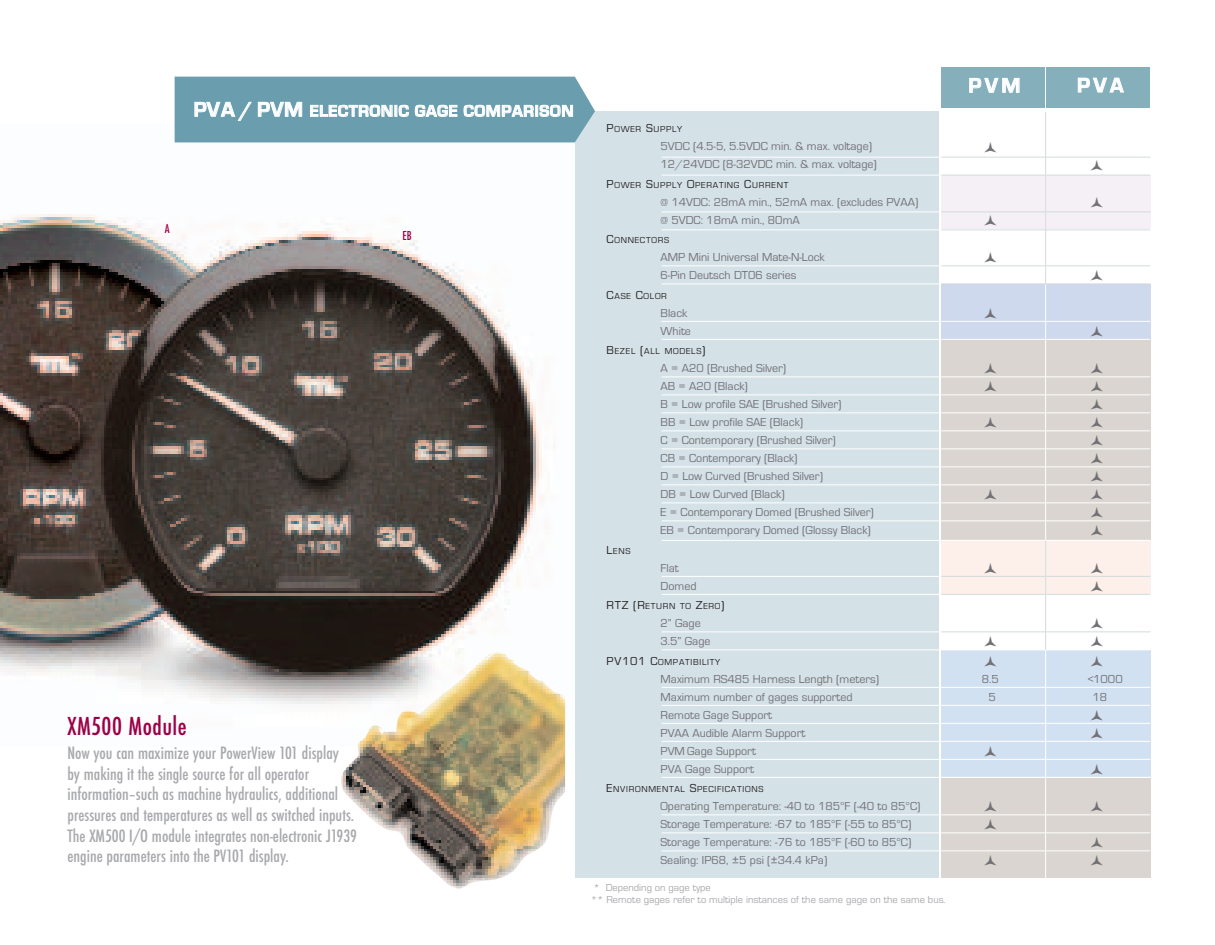
<style>
.page{position:relative;width:1215px;height:945px;background:#fff}
.page>*{position:absolute;margin:0;border:0;box-sizing:border-box;transform-origin:0 0}
.t1{font:500 condensed 24px "Futura";letter-spacing:.02em;color:#9c0148}
.t2{font:700 21px "Eurostile";letter-spacing:.17em;color:#fff}
.t3{font:500 condensed 16.5px/20.7px "Futura";color:#a8a9ad}
.t4{font:700 16.5px "Eurostile";letter-spacing:.04em;color:#fff}
.t5{font:12px/18px "Eurostile";color:#717074}
.t6{font:500 condensed 12px "Futura";color:#9c0148}
.t7{font:10.5px/12.6px "Eurostile";color:#a8a9ad}
.t8{font:9px "Eurostile";letter-spacing:.08em;color:#231f20}
.s1{font-size:21px}
.s2{font-size:12px}
</style>
<div class="page">
<img style="left:0;top:124px;width:575px;height:622px">
<div style="left:575px;top:111px;width:364px;height:767px;background:#d4e1e7"></div>
<div style="left:941px;top:778px;width:209px;height:100px;background:#dad5d0"></div>
<div style="left:941px;top:339px;width:209px;height:201px;background:#dad5d0"></div>
<div style="left:941px;top:650px;width:209px;height:127px;background:#d2e1f1"></div>
<div style="left:941px;top:284px;width:209px;height:55px;background:#ced9ed"></div>
<div style="left:941px;top:541px;width:209px;height:53px;background:#fdf0ea"></div>
<div style="left:941px;top:176px;width:209px;height:53px;background:#f4f0f5"></div>
<div style="left:941px;top:68px;width:103px;height:40px;background:#86afbc"></div>
<hr style="left:662px;top:157px;width:278px;height:1px;background:#fff">
<hr style="left:941px;top:157px;width:209px;height:1px;background:#d3dbda">
<hr style="left:662px;top:175px;width:278px;height:1px;background:#fff">
<hr style="left:941px;top:175px;width:209px;height:1px;background:#d3dbda">
<hr style="left:662px;top:212px;width:278px;height:1px;background:#fff">
<hr style="left:941px;top:211px;width:209px;height:1px;background:#d3dbda">
<hr style="left:662px;top:230px;width:278px;height:1px;background:#fff">
<hr style="left:662px;top:266px;width:278px;height:1px;background:#fff">
<hr style="left:941px;top:265px;width:209px;height:1px;background:#d3dbda">
<hr style="left:662px;top:284px;width:278px;height:1px;background:#fff">
<hr style="left:662px;top:321px;width:278px;height:1px;background:#fff">
<hr style="left:941px;top:321px;width:209px;height:1px;background:#fff">
<hr style="left:662px;top:339px;width:278px;height:1px;background:#fff">
<hr style="left:662px;top:376px;width:278px;height:1px;background:#fff">
<hr style="left:941px;top:376px;width:209px;height:1px;background:#fff">
<hr style="left:662px;top:394px;width:278px;height:1px;background:#fff">
<hr style="left:941px;top:394px;width:209px;height:1px;background:#fff">
<hr style="left:662px;top:412px;width:278px;height:1px;background:#fff">
<hr style="left:941px;top:412px;width:209px;height:1px;background:#fff">
<hr style="left:662px;top:430px;width:278px;height:1px;background:#fff">
<hr style="left:941px;top:430px;width:209px;height:1px;background:#fff">
<hr style="left:662px;top:448px;width:278px;height:1px;background:#fff">
<hr style="left:941px;top:448px;width:209px;height:1px;background:#fff">
<hr style="left:662px;top:466px;width:278px;height:1px;background:#fff">
<hr style="left:941px;top:466px;width:209px;height:1px;background:#fff">
<hr style="left:662px;top:484px;width:278px;height:1px;background:#fff">
<hr style="left:941px;top:484px;width:209px;height:1px;background:#fff">
<hr style="left:662px;top:502px;width:278px;height:1px;background:#fff">
<hr style="left:941px;top:502px;width:209px;height:1px;background:#fff">
<hr style="left:662px;top:520px;width:278px;height:1px;background:#fff">
<hr style="left:941px;top:520px;width:209px;height:1px;background:#fff">
<hr style="left:662px;top:540px;width:278px;height:1px;background:#fff">
<hr style="left:662px;top:576px;width:278px;height:1px;background:#fff">
<hr style="left:941px;top:576px;width:209px;height:1px;background:#d3dbda">
<hr style="left:662px;top:594px;width:278px;height:1px;background:#fff">
<hr style="left:941px;top:594px;width:209px;height:1px;background:#d3dbda">
<hr style="left:662px;top:632px;width:278px;height:1px;background:#fff">
<hr style="left:941px;top:631px;width:209px;height:1px;background:#d3dbda">
<hr style="left:662px;top:650px;width:278px;height:1px;background:#fff">
<hr style="left:662px;top:687px;width:278px;height:1px;background:#fff">
<hr style="left:941px;top:687px;width:209px;height:1px;background:#fff">
<hr style="left:662px;top:705px;width:278px;height:1px;background:#fff">
<hr style="left:941px;top:705px;width:209px;height:1px;background:#fff">
<hr style="left:662px;top:723px;width:278px;height:1px;background:#fff">
<hr style="left:941px;top:723px;width:209px;height:1px;background:#fff">
<hr style="left:662px;top:741px;width:278px;height:1px;background:#fff">
<hr style="left:941px;top:741px;width:209px;height:1px;background:#fff">
<hr style="left:662px;top:759px;width:278px;height:1px;background:#fff">
<hr style="left:941px;top:759px;width:209px;height:1px;background:#fff">
<hr style="left:662px;top:777px;width:278px;height:1px;background:#fff">
<hr style="left:662px;top:814px;width:278px;height:1px;background:#fff">
<hr style="left:941px;top:814px;width:209px;height:1px;background:#fff">
<hr style="left:662px;top:832px;width:278px;height:1px;background:#fff">
<hr style="left:941px;top:832px;width:209px;height:1px;background:#fff">
<hr style="left:662px;top:850px;width:278px;height:1px;background:#fff">
<hr style="left:941px;top:850px;width:209px;height:1px;background:#fff">
<hr style="left:1045px;top:113px;width:1px;height:774px;background:#fff">
<div style="left:1047px;top:68px;width:103px;height:40px;background:#86afbc"></div>
<hr style="left:941px;top:229px;width:209px;height:1px;background:#d3dbda">
<hr style="left:941px;top:339px;width:209px;height:1px;background:#fff">
<hr style="left:941px;top:283px;width:209px;height:1px;background:#d3dbda">
<hr style="left:1045px;top:112px;width:1px;height:171px;background:#d3dbda">
<hr style="left:1045px;top:541px;width:1px;height:109px;background:#d3dbda">
<img style="left:340px;top:648px;width:225px;height:241px">
<div style="left:175px;top:77px;width:420px;height:65px;background:#6a9eae"></div>
<h3 class="t4" style="left:194px;top:101px;width:381px"><span class="s1">PVA / PVM</span> ELECTRONIC GAGE COMPARISON</h3>
<p class="t6" style="left:165px;top:222px;width:6px">A</p>
<p class="t6" style="left:402px;top:229px;width:11px">EB</p>
<h1 class="t1" style="left:68px;top:713px;width:121px">XM500 Module</h1>
<p class="t3" style="left:68px;top:743px;width:291px">Now you can maximize your PowerView 101 display<br>by making it the single source for all operator information–such as machine hydraulics, additional pressures and temperatures as well as switched inputs.<br>The XM500 I/O module integrates non-electronic J1939 engine parameters into the PV101 display.</p>
<h2 class="t2" style="left:968px;top:73px;width:53px">PVM</h2>
<h2 class="t2" style="left:1077px;top:73px;width:48px">PVA</h2>
<p class="t8" style="left:607px;top:124px;width:77px"><span class="s2">P</span>OWER <span class="s2">S</span>UPPLY</p>
<p class="t5" style="left:661px;top:137px;width:218px">5VDC (4.5-5, 5.5VDC min. &amp; max. voltage)<br>12/24VDC (8-32VDC min. &amp; max. voltage)</p>
<p class="t8" style="left:607px;top:179px;width:183px"><span class="s2">P</span>OWER <span class="s2">S</span>UPPLY <span class="s2">O</span>PERATING <span class="s2">C</span>URRENT</p>
<p class="t5" style="left:661px;top:193px;width:259px">@ 14VDC: 28mA min., 52mA max. (excludes PVAA) @ 5VDC: 18mA min., 80mA</p>
<p class="t8" style="left:607px;top:235px;width:64px"><span class="s2">C</span>ONNECTORS</p>
<p class="t5" style="left:661px;top:248px;width:166px">AMP Mini Universal Mate-N-Lock<br>6-Pin Deutsch DT06 series</p>
<p class="t8" style="left:607px;top:290px;width:62px"><span class="s2">C</span>ASE <span class="s2">C</span>OLOR</p>
<p class="t5" style="left:661px;top:304px;width:32px">Black<br>White</p>
<p class="t8" style="left:607px;top:346px;width:100px"><span class="s2">B</span>EZEL <span class="s2">(</span>ALL MODELS<span class="s2">)</span></p>
<p class="t5" style="left:661px;top:359px;width:215px">A = A20 (Brushed Silver)<br>AB = A20 (Black)<br>B = Low profile SAE (Brushed Silver)<br>BB = Low profile SAE (Black)<br>C = Contemporary (Brushed Silver)<br>CB = Contemporary (Black)<br>D = Low Curved (Brushed Silver)<br>DB = Low Curved (Black)<br>E = Contemporary Domed (Brushed Silver)<br>EB = Contemporary Domed (Glossy Black)</p>
<p class="t8" style="left:607px;top:545px;width:25px"><span class="s2">L</span>ENS</p>
<p class="t5" style="left:661px;top:559px;width:37px">Flat<br>Domed</p>
<p class="t8" style="left:607px;top:601px;width:119px"><span class="s2">RTZ (R</span>ETURN TO <span class="s2">Z</span>ERO<span class="s2">)</span></p>
<p class="t5" style="left:661px;top:614px;width:51px">2” Gage<br>3.5” Gage</p>
<p class="t8" style="left:607px;top:656px;width:115px"><span class="s2">PV101 C</span>OMPATIBILITY</p>
<p class="t5" style="left:661px;top:670px;width:220px">Maximum RS485 Harness Length (meters)</p>
<p class="t5" style="left:982px;top:670px;width:19px">8.5</p>
<p class="t5" style="left:1088px;top:670px;width:36px">&lt;1000</p>
<p class="t5" style="left:661px;top:688px;width:193px">Maximum number of gages supported</p>
<p class="t5" style="left:988px;top:688px;width:9px">5</p>
<p class="t5" style="left:1093px;top:688px;width:16px">18</p>
<p class="t5" style="left:661px;top:706px;width:146px">Remote Gage Support<br>PVAA Audible Alarm Support<br>PVM Gage Support<br>PVA Gage Support</p>
<p class="t8" style="left:607px;top:784px;width:158px"><span class="s2">E</span>NVIRONMENTAL <span class="s2">S</span>PECIFICATIONS</p>
<p class="t5" style="left:661px;top:797px;width:261px">Operating Temperature: -40 to 185°F (-40 to 85°C)<br>Storage Temperature: -67 to 185°F (-55 to 85°C)<br>Storage Temperature: -76 to 185°F (-60 to 85°C)<br>Sealing: IP68, ±5 psi (±34.4 kPa)</p>
<p class="t7" style="left:591px;top:881px;width:357px">* Depending on gage type<br>** Remote gages refer to multiple instances of the same gage on the same bus.</p>
</div>
